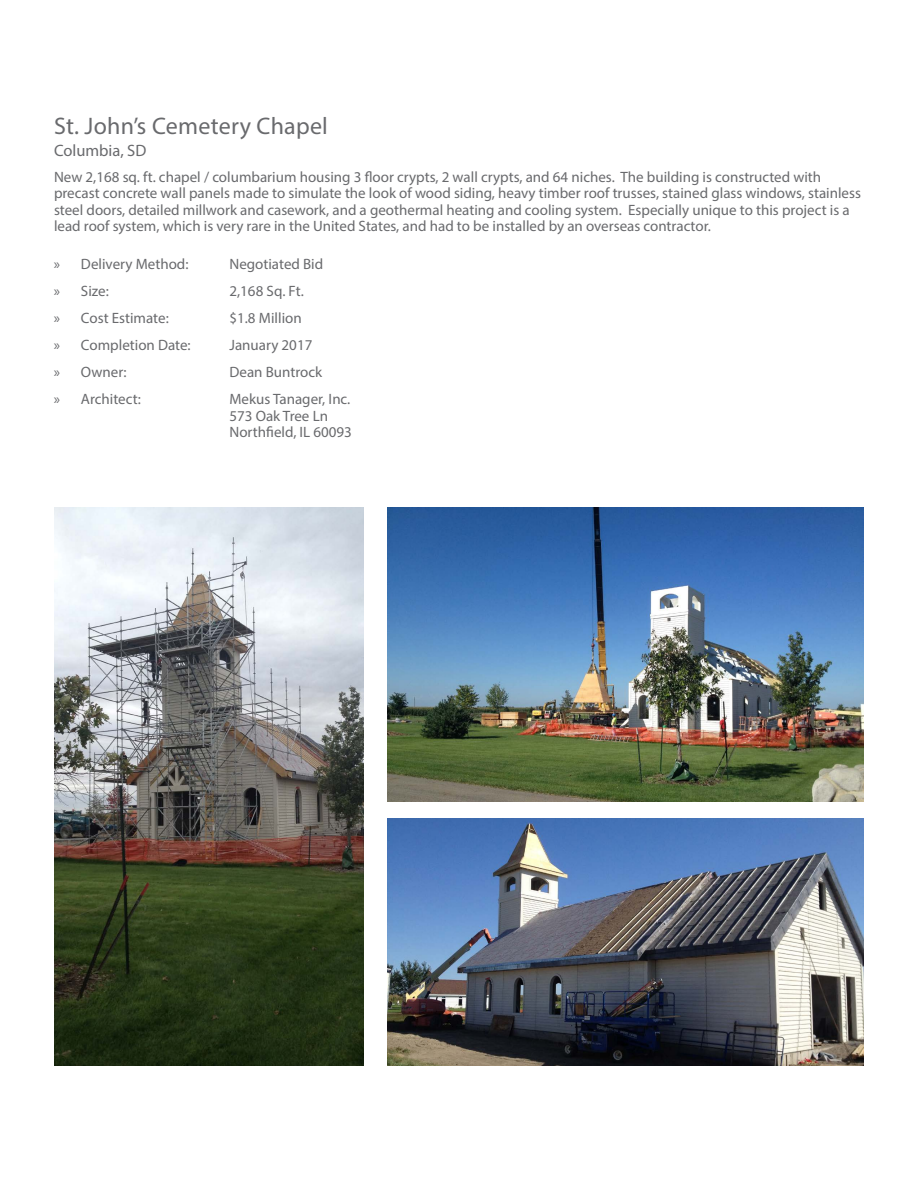
<style>
.page{position:relative;width:918px;height:1188px;background:#fff}
.page>*{position:absolute;margin:0;border:0;box-sizing:border-box;transform-origin:0 0}
.Project_Name{font:24px "Myriad Pro";letter-spacing:.01em;color:#696a6d}
.City_Name{font:16.5px "Myriad Pro";color:#696a6d}
.Body_Text{font:15px/16.5px "Myriad Pro";color:#696a6d}
</style>
<div class="page">
<img style="left:388px;top:507px;width:476px;height:294px">
<img style="left:388px;top:818px;width:476px;height:247px">
<img style="left:54px;top:507px;width:310px;height:558px">
<p class="Project_Name" style="left:54px;top:111px;width:275px">St. John’s Cemetery Chapel</p>
<p class="City_Name" style="left:54px;top:140px;width:94px">Columbia, SD</p>
<p class="Body_Text" style="left:54px;top:168px;width:809px">New 2,168 sq. ft. chapel / columbarium housing 3 floor crypts, 2 wall crypts, and 64 niches. The building is constructed with precast concrete wall panels made to simulate the look of wood siding, heavy timber roof trusses, stained glass windows, stainless steel doors, detailed millwork and casework, and a geothermal heating and cooling system. Especially unique to this project is a lead roof system, which is very rare in the United States, and had to be installed by an overseas contractor.</p>
<p class="Body_Text" style="left:54px;top:256px;width:136px">» Delivery Method:</p>
<p class="Body_Text" style="left:229px;top:256px;width:95px">Negotiated Bid</p>
<p class="Body_Text" style="left:54px;top:283px;width:56px">» Size:</p>
<p class="Body_Text" style="left:229px;top:283px;width:76px">2,168 Sq. Ft.</p>
<p class="Body_Text" style="left:54px;top:310px;width:116px">» Cost Estimate:</p>
<p class="Body_Text" style="left:229px;top:310px;width:74px">$1.8 Million</p>
<p class="Body_Text" style="left:54px;top:337px;width:138px">» Completion Date:</p>
<p class="Body_Text" style="left:229px;top:337px;width:84px">January 2017</p>
<p class="Body_Text" style="left:54px;top:364px;width:74px">» Owner:</p>
<p class="Body_Text" style="left:229px;top:364px;width:94px">Dean Buntrock</p>
<p class="Body_Text" style="left:54px;top:391px;width:88px">» Architect:</p>
<p class="Body_Text" style="left:229px;top:391px;width:124px">Mekus Tanager, Inc.<br>573 Oak Tree Ln<br>Northfield, IL 60093</p>
</div>
